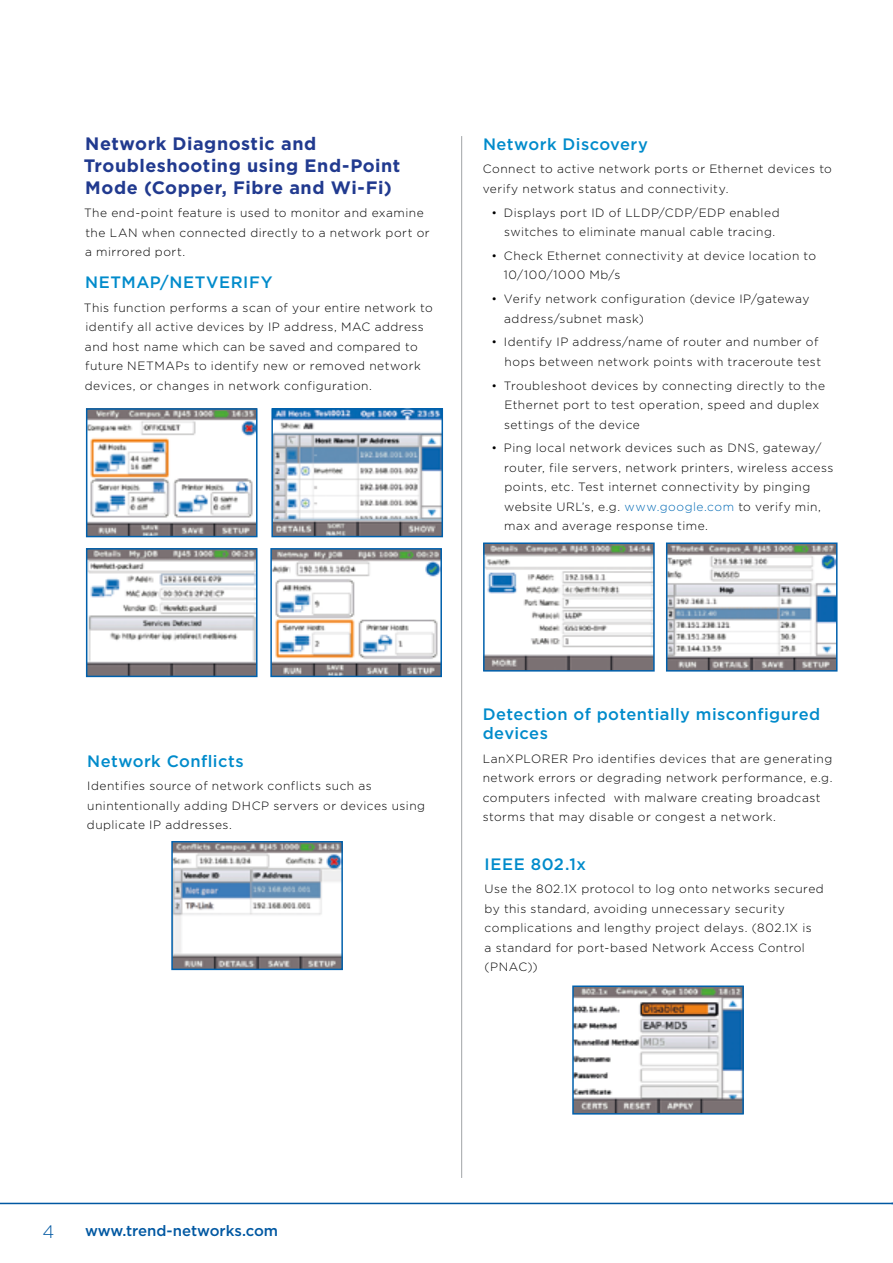
<style>
.page{position:relative;width:893px;height:1263px;background:#fff}
.page>*{position:absolute;margin:0;border:0;box-sizing:border-box;transform-origin:0 0}
.t1{font:700 18px/21.6px "Gotham";letter-spacing:.03em;color:#213a8f}
.t2{font:300 18px "Gotham";color:#0058a2}
.t3{font:500 16.5px/19.5px "Gotham";letter-spacing:.03em;color:#008bcb}
.t4{font:500 15px "Gotham";color:#0058a2}
.t5{font:300 12px/19.5px "Gotham";letter-spacing:.04em;color:#000}
.s1{color:#0069b4}
</style>
<div class="page">
<hr style="left:0;top:1203px;width:893px;height:1px;background:#0058a2">
<hr style="left:461px;top:136px;width:1px;height:1042px;background:#a1a5a7">
<img style="left:89px;top:411px;width:166px;height:123px">
<div style="left:86px;top:408px;width:172px;height:129px;border:2px solid #0060ac"></div>
<img style="left:274px;top:411px;width:166px;height:123px">
<div style="left:271px;top:408px;width:172px;height:129px;border:2px solid #0060ac"></div>
<img style="left:89px;top:551px;width:166px;height:123px">
<div style="left:86px;top:548px;width:172px;height:129px;border:2px solid #0060ac"></div>
<img style="left:273px;top:551px;width:166px;height:123px">
<div style="left:270px;top:548px;width:172px;height:129px;border:2px solid #0060ac"></div>
<img style="left:575px;top:988px;width:166px;height:123px">
<div style="left:572px;top:985px;width:172px;height:129px;border:2px solid #0060ac"></div>
<img style="left:486px;top:545px;width:166px;height:123px">
<div style="left:483px;top:542px;width:172px;height:129px;border:2px solid #0060ac"></div>
<img style="left:669px;top:545px;width:165px;height:123px">
<div style="left:666px;top:542px;width:171px;height:129px;border:2px solid #0060ac"></div>
<img style="left:174px;top:844px;width:166px;height:123px">
<div style="left:171px;top:841px;width:172px;height:129px;border:2px solid #0060ac"></div>
<h1 class="t1" style="left:84px;top:133px;width:318px">Network Diagnostic and<br>Troubleshooting using End-Point<br>Mode (Copper, Fibre and Wi-Fi)</h1>
<p class="t5" style="left:84px;top:203px;width:347px">The end-point feature is used to monitor and examine the LAN when connected directly to a network port or a mirrored port.</p>
<h2 class="t3" style="left:85px;top:272px;width:189px">NETMAP/NETVERIFY</h2>
<p class="t5" style="left:84px;top:297px;width:351px">This function performs a scan of your entire network to identify all active devices by IP address, MAC address and host name which can be saved and compared to future NETMAPs to identify new or removed network devices, or changes in network configuration.</p>
<h2 class="t3" style="left:483px;top:134px;width:167px">Network Discovery</h2>
<p class="t5" style="left:483px;top:159px;width:351px">Connect to active network ports or Ethernet devices to verify network status and connectivity.</p>
<p class="t5" style="left:504px;top:202px;width:277px;text-indent:-13px">• Displays port ID of LLDP/CDP/EDP enabled switches to eliminate manual cable tracing.</p>
<p class="t5" style="left:504px;top:246px;width:314px;text-indent:-12px">• Check Ethernet connectivity at device location to<br>10/100/1000 Mb/s</p>
<p class="t5" style="left:504px;top:289px;width:307px;text-indent:-13px">• Verify network configuration (device IP/gateway address/subnet mask)</p>
<p class="t5" style="left:491px;top:332px;width:331px;text-align:right">• Identify IP address/name of router and number of hops between network points with traceroute test</p>
<p class="t5" style="left:504px;top:375px;width:323px;text-indent:-13px">• Troubleshoot devices by connecting directly to the<br>Ethernet port to test operation, speed and duplex settings of the device</p>
<p class="t5" style="left:504px;top:438px;width:331px;text-indent:-13px">• Ping local network devices such as DNS, gateway/ router, file servers, network printers, wireless access points, etc. Test internet connectivity by pinging website URL’s, e.g. <span class="s1">www.google.com</span> to verify min, max and average response time.</p>
<h2 class="t3" style="left:87px;top:751px;width:158px">Network Conflicts</h2>
<p class="t5" style="left:87px;top:776px;width:340px">Identifies source of network conflicts such as unintentionally adding DHCP servers or devices using duplicate IP addresses.</p>
<h2 class="t3" style="left:483px;top:704px;width:339px">Detection of potentially misconfigured devices</h2>
<p class="t5" style="left:483px;top:748px;width:351px">LanXPLORER Pro identifies devices that are generating network errors or degrading network performance, e.g. computers infected with malware creating broadcast storms that may disable or congest a network.</p>
<h2 class="t3" style="left:485px;top:854px;width:103px">IEEE 802.1x</h2>
<p class="t5" style="left:485px;top:879px;width:341px">Use the 802.1X protocol to log onto networks secured by this standard, avoiding unnecessary security complications and lengthy project delays. (802.1X is<br>a standard for port-based Network Access Control (PNAC))</p>
<h1 class="t2" style="left:43px;top:1220px;width:13px">4</h1>
<p class="t4" style="left:85px;top:1221px;width:195px">www.trend-networks.com</p>
</div>
